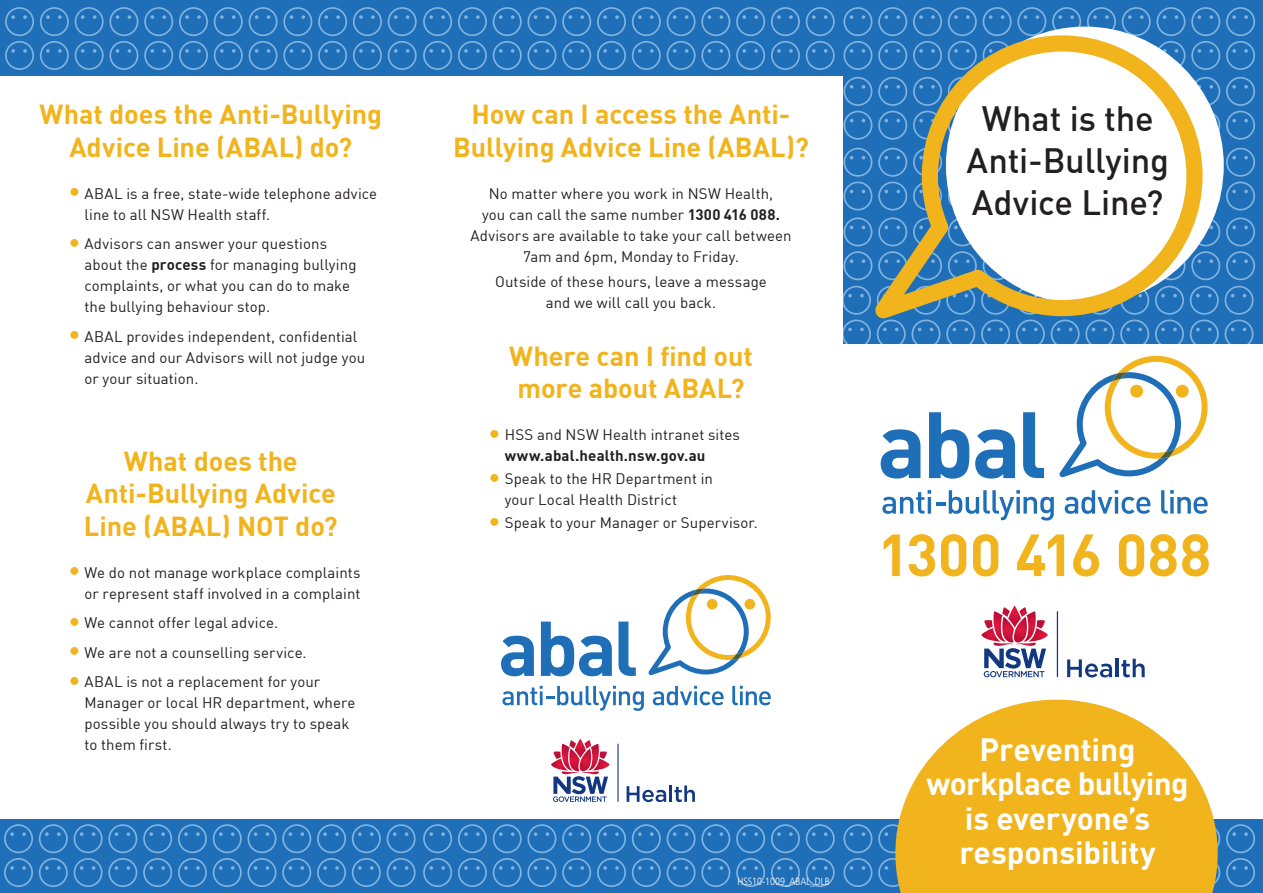
<style>
.page{position:relative;width:1263px;height:893px;background:#1f6fb8}
.page>*{position:absolute;margin:0;border:0;box-sizing:border-box;transform-origin:0 0}
.t1{font:700 58.5px "DIN";color:#f1b41c}
.t2{font:500 34.5px/42px "DIN";letter-spacing:-.005em;color:#231f20;text-align:center}
.t3{font:700 31.5px/34.5px "DIN";letter-spacing:-.005em;color:#fff;text-align:center}
.t4{font:700 27px/32.4px "DIN";color:#f1b41c;text-align:center}
.t5{font:15px/21px "DIN";letter-spacing:.005em;color:#231f20}
.t6{font:300 10.5px "Frutiger";color:#fff;scale:.85 1}
.s1{font-size:24px;color:#f1b41c}
.s2{font-weight:700}
</style>
<div class="page">
<svg style="left:1190px;top:286px;width:63px;height:58px"></svg>
<svg style="left:1155px;top:319px;width:29px;height:25px"></svg>
<svg style="left:1120px;top:319px;width:29px;height:25px"></svg>
<svg style="left:1051px;top:319px;width:63px;height:25px"></svg>
<svg style="left:1016px;top:319px;width:29px;height:25px"></svg>
<svg style="left:981px;top:319px;width:29px;height:25px"></svg>
<svg style="left:946px;top:319px;width:29px;height:25px"></svg>
<svg style="left:877px;top:318px;width:63px;height:26px"></svg>
<svg style="left:843px;top:286px;width:28px;height:58px"></svg>
<svg style="left:1226px;top:7px;width:29px;height:63px"></svg>
<svg style="left:1191px;top:7px;width:29px;height:63px"></svg>
<svg style="left:1122px;top:7px;width:63px;height:28px"></svg>
<svg style="left:1087px;top:7px;width:29px;height:23px"></svg>
<svg style="left:1052px;top:7px;width:29px;height:24px"></svg>
<svg style="left:1017px;top:7px;width:29px;height:28px"></svg>
<svg style="left:983px;top:7px;width:28px;height:28px"></svg>
<svg style="left:948px;top:7px;width:29px;height:28px"></svg>
<svg style="left:913px;top:7px;width:29px;height:28px"></svg>
<svg style="left:878px;top:7px;width:29px;height:28px"></svg>
<svg style="left:843px;top:7px;width:29px;height:63px"></svg>
<svg style="left:1226px;top:77px;width:29px;height:63px"></svg>
<svg style="left:1202px;top:77px;width:18px;height:54px"></svg>
<svg style="left:843px;top:77px;width:29px;height:63px"></svg>
<svg style="left:1226px;top:148px;width:29px;height:63px"></svg>
<svg style="left:843px;top:148px;width:29px;height:63px"></svg>
<svg style="left:1226px;top:217px;width:29px;height:63px"></svg>
<svg style="left:1202px;top:218px;width:18px;height:62px"></svg>
<svg style="left:843px;top:217px;width:29px;height:63px"></svg>
<svg style="left:388px;top:7px;width:29px;height:63px"></svg>
<svg style="left:353px;top:7px;width:29px;height:63px"></svg>
<svg style="left:318px;top:7px;width:29px;height:63px"></svg>
<svg style="left:249px;top:7px;width:63px;height:63px"></svg>
<svg style="left:214px;top:7px;width:29px;height:63px"></svg>
<svg style="left:179px;top:7px;width:29px;height:63px"></svg>
<svg style="left:144px;top:7px;width:29px;height:63px"></svg>
<svg style="left:75px;top:7px;width:63px;height:63px"></svg>
<svg style="left:40px;top:7px;width:29px;height:63px"></svg>
<svg style="left:5px;top:7px;width:29px;height:63px"></svg>
<svg style="left:806px;top:7px;width:29px;height:63px"></svg>
<svg style="left:771px;top:7px;width:29px;height:63px"></svg>
<svg style="left:736px;top:7px;width:29px;height:63px"></svg>
<svg style="left:667px;top:7px;width:63px;height:63px"></svg>
<svg style="left:632px;top:7px;width:29px;height:63px"></svg>
<svg style="left:597px;top:7px;width:29px;height:63px"></svg>
<svg style="left:562px;top:7px;width:29px;height:63px"></svg>
<svg style="left:493px;top:7px;width:63px;height:63px"></svg>
<svg style="left:458px;top:7px;width:29px;height:63px"></svg>
<svg style="left:423px;top:7px;width:29px;height:63px"></svg>
<svg style="left:387px;top:824px;width:29px;height:63px"></svg>
<svg style="left:352px;top:824px;width:29px;height:63px"></svg>
<svg style="left:317px;top:824px;width:29px;height:63px"></svg>
<svg style="left:282px;top:824px;width:29px;height:63px"></svg>
<svg style="left:213px;top:824px;width:63px;height:63px"></svg>
<svg style="left:178px;top:824px;width:29px;height:63px"></svg>
<svg style="left:143px;top:824px;width:29px;height:63px"></svg>
<svg style="left:74px;top:824px;width:63px;height:63px"></svg>
<svg style="left:39px;top:824px;width:29px;height:63px"></svg>
<svg style="left:4px;top:824px;width:29px;height:63px"></svg>
<svg style="left:806px;top:824px;width:29px;height:63px"></svg>
<svg style="left:771px;top:824px;width:29px;height:63px"></svg>
<svg style="left:736px;top:824px;width:29px;height:63px"></svg>
<svg style="left:667px;top:824px;width:63px;height:63px"></svg>
<svg style="left:632px;top:824px;width:29px;height:63px"></svg>
<svg style="left:597px;top:824px;width:29px;height:63px"></svg>
<svg style="left:562px;top:824px;width:29px;height:63px"></svg>
<svg style="left:493px;top:824px;width:63px;height:63px"></svg>
<svg style="left:458px;top:824px;width:29px;height:63px"></svg>
<svg style="left:423px;top:824px;width:29px;height:63px"></svg>
<svg style="left:1226px;top:824px;width:29px;height:63px"></svg>
<svg style="left:1218px;top:831px;width:2px;height:49px"></svg>
<svg style="left:878px;top:824px;width:17px;height:63px"></svg>
<svg style="left:843px;top:824px;width:29px;height:63px"></svg>
<div style="left:842px;top:344px;width:421px;height:475px;background:#fff"></div>
<div style="left:0;top:77px;width:843px;height:742px;background:#fff"></div>
<svg style="left:882px;top:490px;width:172px;height:31px"></svg>
<svg style="left:1065px;top:490px;width:85px;height:24px"></svg>
<svg style="left:1161px;top:490px;width:47px;height:24px"></svg>
<svg style="left:881px;top:429px;width:39px;height:50px"></svg>
<svg style="left:929px;top:412px;width:40px;height:67px"></svg>
<svg style="left:975px;top:429px;width:40px;height:50px"></svg>
<svg style="left:1023px;top:412px;width:21px;height:66px"></svg>
<svg style="left:1059px;top:356px;width:148px;height:121px"></svg>
<div style="left:1130px;top:385px;width:13px;height:13px;background:#f1b41c;border-radius:50%"></div>
<div style="left:1176px;top:385px;width:13px;height:13px;background:#f1b41c;border-radius:50%"></div>
<div style="left:946px;top:27px;width:278px;height:277px;background:#fff;border-radius:50%"></div>
<svg style="left:875px;top:35px;width:327px;height:283px"></svg>
<svg style="left:895px;top:700px;width:323px;height:193px;fill:#f1b41c"></svg>
<svg style="left:502px;top:686px;width:142px;height:25px"></svg>
<svg style="left:653px;top:686px;width:71px;height:19px"></svg>
<svg style="left:732px;top:686px;width:39px;height:19px"></svg>
<svg style="left:501px;top:636px;width:33px;height:40px"></svg>
<svg style="left:541px;top:622px;width:71px;height:54px"></svg>
<svg style="left:618px;top:622px;width:18px;height:54px"></svg>
<svg style="left:648px;top:575px;width:123px;height:100px"></svg>
<div style="left:707px;top:599px;width:10px;height:10px;background:#f1b41c;border-radius:50%"></div>
<div style="left:744px;top:599px;width:11px;height:10px;background:#f1b41c;border-radius:50%"></div>
<hr style="left:617px;top:744px;width:2px;height:58px;background:#113880">
<svg style="left:627px;top:786px;width:39px;height:16px"></svg>
<hr style="left:669px;top:785px;width:3px;height:17px;background:#113880">
<svg style="left:674px;top:785px;width:21px;height:17px"></svg>
<svg style="left:551px;top:739px;width:59px;height:63px"></svg>
<hr style="left:1057px;top:611px;width:1px;height:66px;background:#113880">
<svg style="left:1067px;top:659px;width:45px;height:18px"></svg>
<hr style="left:1116px;top:659px;width:3px;height:18px;background:#113880">
<svg style="left:1121px;top:659px;width:24px;height:18px"></svg>
<svg style="left:981px;top:606px;width:67px;height:71px"></svg>
<p class="t4" style="left:39px;top:97px;width:344px">What does the Anti-Bullying<br>Advice Line (ABAL) do?</p>
<p class="t5" style="left:85px;top:182px;width:294px;text-indent:-17px"><span class="s1">•</span> ABAL is a free, state-wide telephone advice line to all NSW Health staff.</p>
<p class="t5" style="left:85px;top:233px;width:273px;text-indent:-17px"><span class="s1">•</span> Advisors can answer your questions about the <span class="s2">process</span> for managing bullying complaints, or what you can do to make the bullying behaviour stop.</p>
<p class="t5" style="left:85px;top:325px;width:282px;text-indent:-17px"><span class="s1">•</span> ABAL provides independent, confidential advice and our Advisors will not judge you or your situation.</p>
<p class="t4" style="left:84px;top:444px;width:255px">What does the<br>Anti-Bullying Advice<br>Line (ABAL) NOT do?</p>
<p class="t5" style="left:68px;top:562px;width:294px;text-align:right"><span class="s1">•</span> We do not manage workplace complaints or represent staff involved in a complaint</p>
<p class="t5" style="left:68px;top:612px;width:211px"><span class="s1">•</span> We cannot offer legal advice.</p>
<p class="t5" style="left:68px;top:642px;width:240px"><span class="s1">•</span> We are not a counselling service.</p>
<p class="t5" style="left:85px;top:671px;width:273px;text-indent:-17px"><span class="s1">•</span> ABAL is not a replacement for your<br>Manager or local HR department, where possible you should always try to speak to them first.</p>
<p class="t4" style="left:453px;top:97px;width:357px">How can I access the Anti-<br>Bullying Advice Line (ABAL)?</p>
<p class="t5" style="left:482px;top:182px;width:299px;text-align:center">No matter where you work in NSW Health, you can call the same number <span class="s2">1300 416 088.</span></p>
<p class="t5" style="left:470px;top:224px;width:323px;text-align:center">Advisors are available to take your call between<br>7am and 6pm, Monday to Friday.</p>
<p class="t5" style="left:495px;top:271px;width:273px;text-align:center">Outside of these hours, leave a message and we will call you back.</p>
<p class="t4" style="left:509px;top:339px;width:245px">Where can I find out more about ABAL?</p>
<p class="t5" style="left:505px;top:424px;width:237px;text-indent:-17px"><span class="s1">•</span> HSS and NSW Health intranet sites <span class="s2">www.abal.health.nsw.gov.au</span></p>
<p class="t5" style="left:505px;top:468px;width:210px;text-indent:-17px"><span class="s1">•</span> Speak to the HR Department in your Local Health District</p>
<p class="t5" style="left:488px;top:512px;width:271px"><span class="s1">•</span> Speak to your Manager or Supervisor.</p>
<p class="t2" style="left:966px;top:96px;width:204px">What is the<br>Anti-Bullying<br>Advice Line?</p>
<p class="t1" style="left:878px;top:517px;width:335px">1300 416 088</p>
<p class="t6" style="left:737px;top:875px;width:110px">HSS10-1009_ABAL_DLB</p>
<p class="t3" style="left:926px;top:731px;width:263px">Preventing workplace bullying is everyone’s responsibility</p>
</div>
